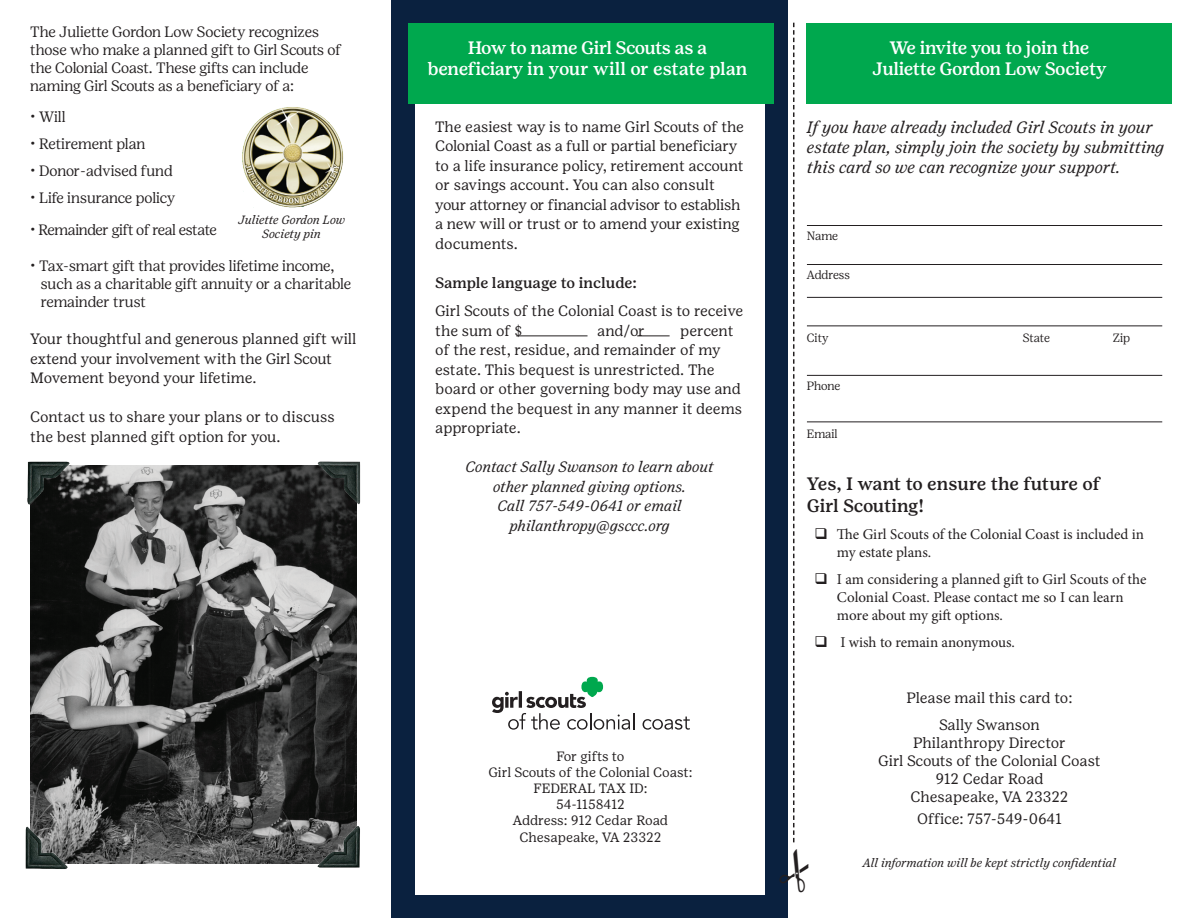
<style>
.page{position:relative;width:1188px;height:918px;background:#fff}
.page>*{position:absolute;margin:0;border:0;box-sizing:border-box;transform-origin:0 0}
.t1{font:500 18px/21.6px "Girl Scout Text";letter-spacing:-.02em;color:#fff;text-align:center}
.t2{font:500 18px/21.6px "Girl Scout Text";letter-spacing:-.015em;color:#231f20}
.t3{font:italic 16.5px/19.8px "Girl Scout Text";color:#231f20}
.t4{font:15px/19.5px "Girl Scout Text";letter-spacing:-.01em;color:#231f20}
.t5{font:300 15px/18px "Girl Scout Display";letter-spacing:-.01em;color:#231f20}
.t6{font:15px/18px "Minion Pro";letter-spacing:-.005em;color:#231f20}
.t7{font:italic 15px/19.5px "Girl Scout Text";color:#231f20;text-align:center}
.t8{font:500 15px "Girl Scout Text";color:#231f20}
.t9{font:13.5px/16.2px "Girl Scout Text";color:#231f20;text-align:center}
.t10{font:italic 12px/14.4px "Girl Scout Text";color:#231f20;text-align:center}
.t11{font:300 12px "Girl Scout Display";letter-spacing:-.005em;color:#231f20}
</style>
<div class="page">
<div style="left:392px;top:0;width:396px;height:918px;background:#0a213f"></div>
<div style="left:416px;top:33px;width:349px;height:862px;background:#fff"></div>
<svg style="left:492px;top:677px;width:142px;height:53px"></svg>
<svg style="left:643px;top:717px;width:47px;height:13px"></svg>
<img style="left:242px;top:107px;width:101px;height:101px">
<div style="left:408px;top:23px;width:365px;height:81px;background:#00a84e"></div>
<svg style="left:793px;top:23px;width:1px;height:820px"></svg>
<div style="left:807px;top:23px;width:365px;height:81px;background:#00a84e"></div>
<hr style="left:516px;top:336px;width:72px;height:1px;background:#231f20">
<hr style="left:637px;top:336px;width:33px;height:1px;background:#231f20">
<hr style="left:807px;top:225px;width:355px;height:1px;background:#231f20">
<hr style="left:807px;top:264px;width:355px;height:1px;background:#231f20">
<hr style="left:807px;top:297px;width:355px;height:1px;background:#231f20">
<hr style="left:807px;top:326px;width:355px;height:1px;background:#231f20">
<hr style="left:807px;top:375px;width:355px;height:1px;background:#231f20">
<hr style="left:807px;top:422px;width:355px;height:1px;background:#231f20">
<img style="left:30px;top:465px;width:326px;height:399px">
<img style="left:25px;top:826px;width:43px;height:43px">
<img style="left:27px;top:461px;width:43px;height:44px">
<img style="left:314px;top:461px;width:47px;height:44px">
<img style="left:314px;top:826px;width:46px;height:42px">
<p class="t5" style="left:30px;top:22px;width:312px">The Juliette Gordon Low Society recognizes those who make a planned gift to Girl Scouts of the Colonial Coast. These gifts can include naming Girl Scouts as a beneficiary of a:</p>
<p class="t5" style="left:30px;top:108px;width:37px">• Will</p>
<p class="t5" style="left:30px;top:135px;width:117px">• Retirement plan</p>
<p class="t5" style="left:30px;top:162px;width:144px">• Donor-advised fund</p>
<p class="t5" style="left:30px;top:189px;width:146px">• Life insurance policy</p>
<p class="t5" style="left:30px;top:220px;width:188px">• Remainder gift of real estate</p>
<p class="t5" style="left:41px;top:256px;width:312px;text-indent:-10px">• Tax-smart gift that provides lifetime income, such as a charitable gift annuity or a charitable remainder trust</p>
<p class="t4" style="left:30px;top:329px;width:328px">Your thoughtful and generous planned gift will extend your involvement with the Girl Scout<br>Movement beyond your lifetime.</p>
<p class="t4" style="left:30px;top:407px;width:306px">Contact us to share your plans or to discuss the best planned gift option for you.</p>
<p class="t10" style="left:238px;top:212px;width:109px">Juliette Gordon Low<br>Society pin</p>
<p class="t1" style="left:427px;top:36px;width:322px">How to name Girl Scouts as a beneficiary in your will or estate plan</p>
<p class="t4" style="left:435px;top:117px;width:310px">The easiest way is to name Girl Scouts of the Colonial Coast as a full or partial beneficiary to a life insurance policy, retirement account or savings account. You can also consult your attorney or financial advisor to establish a new will or trust or to amend your existing documents.</p>
<p class="t8" style="left:435px;top:273px;width:203px">Sample language to include:</p>
<p class="t4" style="left:435px;top:301px;width:310px">Girl Scouts of the Colonial Coast is to receive the sum of $</p>
<p class="t4" style="left:597px;top:321px;width:49px">and/or</p>
<p class="t4" style="left:435px;top:321px;width:309px;text-indent:245px">percent of the rest, residue, and remainder of my estate. This bequest is unrestricted. The board or other governing body may use and expend the bequest in any manner it deems appropriate.</p>
<p class="t7" style="left:466px;top:457px;width:250px">Contact Sally Swanson to learn about other planned giving options.<br>Call 757-549-0641 or email philanthropy@gsccc.org</p>
<p class="t9" style="left:489px;top:748px;width:205px">For gifts to<br>Girl Scouts of the Colonial Coast:<br>FEDERAL TAX ID:<br>54-1158412<br>Address: 912 Cedar Road<br>Chesapeake, VA 23322</p>
<p class="t1" style="left:872px;top:36px;width:236px">We invite you to join the<br>Juliette Gordon Low Society</p>
<p class="t3" style="left:807px;top:118px;width:359px">If you have already included Girl Scouts in your estate plan, simply join the society by submitting this card so we can recognize your support.</p>
<p class="t11" style="left:807px;top:229px;width:33px">Name</p>
<p class="t11" style="left:807px;top:268px;width:44px">Address</p>
<p class="t11" style="left:807px;top:331px;width:23px">City</p>
<p class="t11" style="left:1023px;top:331px;width:28px">State</p>
<p class="t11" style="left:1113px;top:331px;width:19px">Zip</p>
<p class="t11" style="left:807px;top:379px;width:35px">Phone</p>
<p class="t11" style="left:807px;top:427px;width:32px">Email</p>
<p class="t2" style="left:807px;top:473px;width:295px">Yes, I want to ensure the future of<br>Girl Scouting!</p>
<p class="t6" style="left:837px;top:525px;width:309px;text-indent:-22px">❑ The Girl Scouts of the Colonial Coast is included in my estate plans.</p>
<p class="t6" style="left:837px;top:570px;width:311px;text-indent:-22px">❑ I am considering a planned gift to Girl Scouts of the<br>Colonial Coast. Please contact me so I can learn more about my gift options.</p>
<p class="t6" style="left:814px;top:633px;width:202px">❑ I wish to remain anonymous.</p>
<p class="t4" style="left:906px;top:684px;width:167px;line-height:27px;text-align:center">Please mail this card to:<br>Sally Swanson</p>
<p class="t4" style="left:878px;top:734px;width:224px;line-height:18px;text-align:center">Philanthropy Director<br>Girl Scouts of the Colonial Coast<br>912 Cedar Road<br>Chesapeake, VA 23322</p>
<p class="t4" style="left:917px;top:809px;width:146px">Office: 757-549-0641</p>
<p class="t10" style="left:863px;top:856px;width:255px">All information will be kept strictly confidential</p>
</div>
